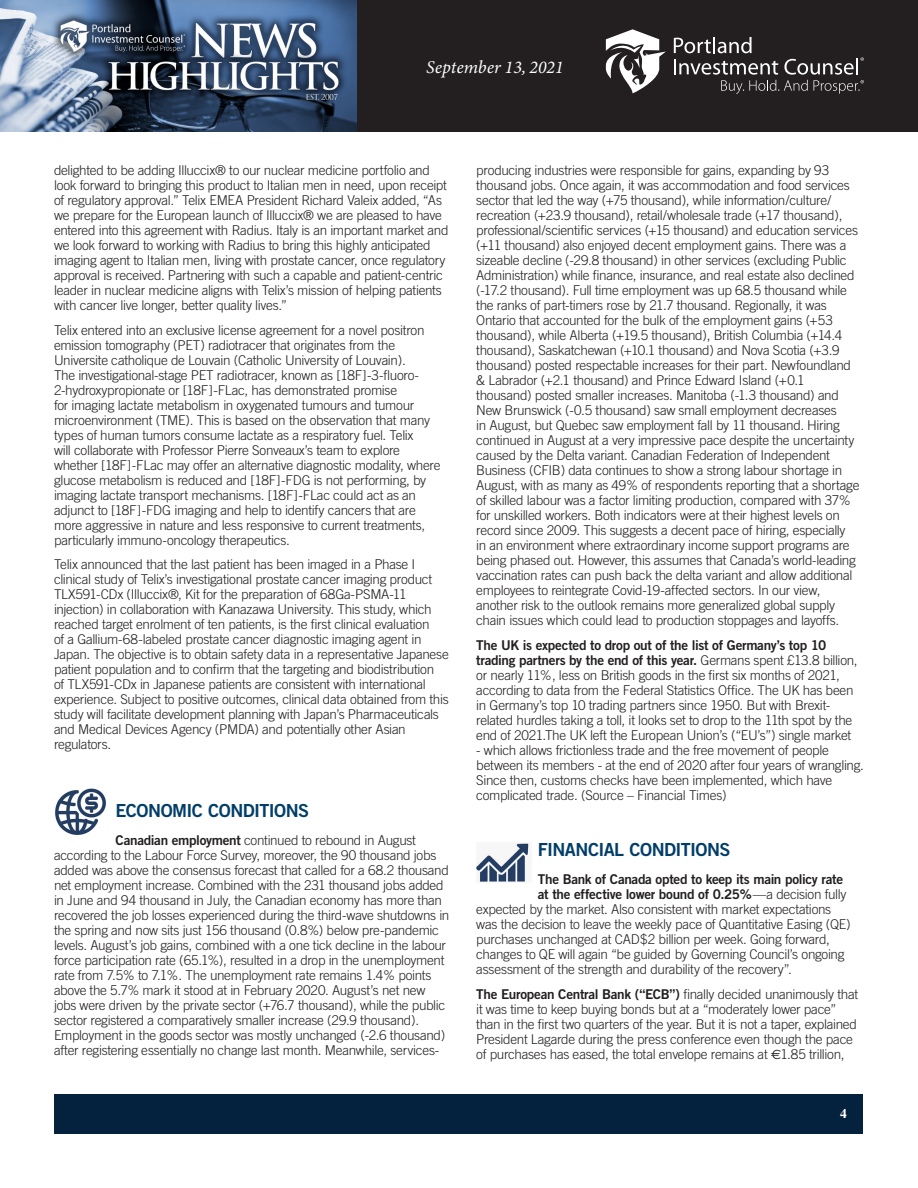
<style>
.page{position:relative;width:918px;height:1188px;background:#fff}
.page>*{position:absolute;margin:0;border:0;box-sizing:border-box;transform-origin:0 0}
.Article_-_Body{font:18px "Trade Gothic Bold Two";letter-spacing:-.03em;color:#003e69}
.t1{font:italic 18px "Minion Variable Concept";color:#fff}
.Article_-_Body-2{font:300 13.5px/15px "Trade Gothic";letter-spacing:-.02em;color:#231f20}
.Article_-_Body-3{font:13.5px "Trade Gothic Bold Two";letter-spacing:-.02em;color:#231f20}
.t2{font:700 13.5px "Times";color:#fff}
.s1{font-family:"Trade Gothic Bold Two";font-weight:400}
.s2{font-family:"Trade Gothic";font-weight:300}
.s3{font-family:"Euro Sans";font-weight:400}
</style>
<div class="page">
<div style="left:356px;top:0;width:562px;height:132px;background:#231f20"></div>
<img style="left:0;top:0;width:356px;height:132px">
<svg style="left:674px;top:37px;width:190px;height:57px"></svg>
<svg style="left:606px;top:29px;width:60px;height:64px"></svg>
<div style="left:55px;top:1094px;width:808px;height:39px;background:#04213e"></div>
<img style="left:55px;top:788px;width:51px;height:47px">
<img style="left:476px;top:843px;width:53px;height:39px">
<h1 class="t1" style="left:426px;top:55px;width:139px">September 13, 2021</h1>
<p class="Article_-_Body-2" style="left:54px;top:162px;width:396px">delighted to be adding Illuccix® to our nuclear medicine portfolio and look forward to bringing this product to Italian men in need, upon receipt of regulatory approval.” Telix EMEA President Richard Valeix added, “As we prepare for the European launch of Illuccix® we are pleased to have entered into this agreement with Radius. Italy is an important market and we look forward to working with Radius to bring this highly anticipated imaging agent to Italian men, living with prostate cancer, once regulatory approval is received. Partnering with such a capable and patient-centric leader in nuclear medicine aligns with Telix’s mission of helping patients with cancer live longer, better quality lives.”</p>
<p class="Article_-_Body-2" style="left:54px;top:322px;width:388px">Telix entered into an exclusive license agreement for a novel positron emission tomography (PET) radiotracer that originates from the Universite catholique de Louvain (Catholic University of Louvain).<br>The investigational-stage PET radiotracer, known as [18F]-3-fluoro-2-hydroxypropionate or [18F]-FLac, has demonstrated promise<br>for imaging lactate metabolism in oxygenated tumours and tumour microenvironment (TME). This is based on the observation that many types of human tumors consume lactate as a respiratory fuel. Telix<br>will collaborate with Professor Pierre Sonveaux’s team to explore whether [18F]-FLac may offer an alternative diagnostic modality, where glucose metabolism is reduced and [18F]-FDG is not performing, by imaging lactate transport mechanisms. [18F]-FLac could act as an adjunct to [18F]-FDG imaging and help to identify cancers that are more aggressive in nature and less responsive to current treatments, particularly immuno-oncology therapeutics.</p>
<p class="Article_-_Body-2" style="left:54px;top:557px;width:396px">Telix announced that the last patient has been imaged in a Phase I clinical study of Telix’s investigational prostate cancer imaging product TLX591-CDx (Illuccix®, Kit for the preparation of 68Ga-PSMA-11 injection) in collaboration with Kanazawa University. This study, which reached target enrolment of ten patients, is the first clinical evaluation<br>of a Gallium-68-labeled prostate cancer diagnostic imaging agent in Japan. The objective is to obtain safety data in a representative Japanese patient population and to confirm that the targeting and biodistribution<br>of TLX591-CDx in Japanese patients are consistent with international experience. Subject to positive outcomes, clinical data obtained from this study will facilitate development planning with Japan’s Pharmaceuticals and Medical Devices Agency (PMDA) and potentially other Asian regulators.</p>
<p class="Article_-_Body" style="left:115px;top:799px;width:195px">ECONOMIC CONDITIONS</p>
<p class="Article_-_Body-2" style="left:54px;top:833px;width:397px;text-indent:62px"><span class="s1">Canadian employment</span> continued to rebound in August according to the Labour Force Survey, moreover, the 90 thousand jobs added was above the consensus forecast that called for a 68.2 thousand net employment increase. Combined with the 231 thousand jobs added in June and 94 thousand in July, the Canadian economy has more than recovered the job losses experienced during the third-wave shutdowns in the spring and now sits just 156 thousand (0.8%) below pre-pandemic levels. August’s job gains, combined with a one tick decline in the labour force participation rate (65.1%), resulted in a drop in the unemployment rate from 7.5% to 7.1%. The unemployment rate remains 1.4% points above the 5.7% mark it stood at in February 2020. August’s net new jobs were driven by the private sector (+76.7 thousand), while the public sector registered a comparatively smaller increase (29.9 thousand).<br>Employment in the goods sector was mostly unchanged (-2.6 thousand) after registering essentially no change last month. Meanwhile, services-</p>
<p class="Article_-_Body-2" style="left:476px;top:162px;width:385px">producing industries were responsible for gains, expanding by 93 thousand jobs. Once again, it was accommodation and food services sector that led the way (+75 thousand), while information/culture/ recreation (+23.9 thousand), retail/wholesale trade (+17 thousand), professional/scientific services (+15 thousand) and education services (+11 thousand) also enjoyed decent employment gains. There was a sizeable decline (-29.8 thousand) in other services (excluding Public Administration) while finance, insurance, and real estate also declined (-17.2 thousand). Full time employment was up 68.5 thousand while the ranks of part-timers rose by 21.7 thousand. Regionally, it was Ontario that accounted for the bulk of the employment gains (+53 thousand), while Alberta (+19.5 thousand), British Columbia (+14.4 thousand), Saskatchewan (+10.1 thousand) and Nova Scotia (+3.9 thousand) posted respectable increases for their part. Newfoundland &amp; Labrador (+2.1 thousand) and Prince Edward Island (+0.1 thousand) posted smaller increases. Manitoba (-1.3 thousand) and New Brunswick (-0.5 thousand) saw small employment decreases<br>in August, but Quebec saw employment fall by 11 thousand. Hiring continued in August at a very impressive pace despite the uncertainty caused by the Delta variant. Canadian Federation of Independent Business (CFIB) data continues to show a strong labour shortage in August, with as many as 49% of respondents reporting that a shortage of skilled labour was a factor limiting production, compared with 37% for unskilled workers. Both indicators were at their highest levels on record since 2009. This suggests a decent pace of hiring, especially<br>in an environment where extraordinary income support programs are being phased out. However, this assumes that Canada’s world-leading vaccination rates can push back the delta variant and allow additional employees to reintegrate Covid-19-affected sectors. In our view, another risk to the outlook remains more generalized global supply chain issues which could lead to production stoppages and layoffs.</p>
<p class="Article_-_Body-2" style="left:476px;top:637px;width:383px"><span class="s1">The UK is expected to drop out of the list of Germany’s top 10 trading partners by the end of this year.</span> Germans spent £13.8 billion, or nearly 11%, less on British goods in the first six months of 2021, according to data from the Federal Statistics Office. The UK has been in Germany’s top 10 trading partners since 1950. But with Brexit&shy;related hurdles taking a toll, it looks set to drop to the 11th spot by the end of 2021.The UK left the European Union’s (“EU’s”) single market</p>
<p class="Article_-_Body-2" style="left:476px;top:742px;width:389px">- which allows frictionless trade and the free movement of people between its members - at the end of 2020 after four years of wrangling.<br>Since then, customs checks have been implemented, which have complicated trade. (Source – Financial Times)</p>
<p class="Article_-_Body" style="left:538px;top:838px;width:194px">FINANCIAL CONDITIONS</p>
<p class="Article_-_Body-3" style="left:538px;top:871px;width:307px">The Bank of Canada opted to keep its main policy rate</p>
<p class="Article_-_Body-3" style="left:538px;top:886px;width:310px">at the effective lower bound of 0.25%<span class="s2">—a decision fully</span></p>
<p class="Article_-_Body-2" style="left:476px;top:902px;width:357px">expected by the market. Also consistent with market expectations</p>
<p class="Article_-_Body-2" style="left:476px;top:917px;width:376px">was the decision to leave the weekly pace of Quantitative Easing (QE)</p>
<p class="Article_-_Body-2" style="left:476px;top:932px;width:355px">purchases unchanged at CAD$2 billion per week. Going forward,</p>
<p class="Article_-_Body-2" style="left:476px;top:947px;width:370px">changes to QE will again “be guided by Governing Council’s ongoing</p>
<p class="Article_-_Body-2" style="left:476px;top:962px;width:317px">assessment of the strength and durability of the recovery”.</p>
<p class="Article_-_Body-2" style="left:476px;top:986px;width:383px"><span class="s1">The European Central Bank (“ECB”)</span> finally decided unanimously that it was time to keep buying bonds but at a “moderately lower pace” than in the first two quarters of the year. But it is not a taper, explained President Lagarde during the press conference even though the pace of purchases has eased, the total envelope remains at <span class="s3">€</span>1.85 trillion,</p>
<p class="t2" style="left:840px;top:1100px;width:8px">4</p>
</div>
